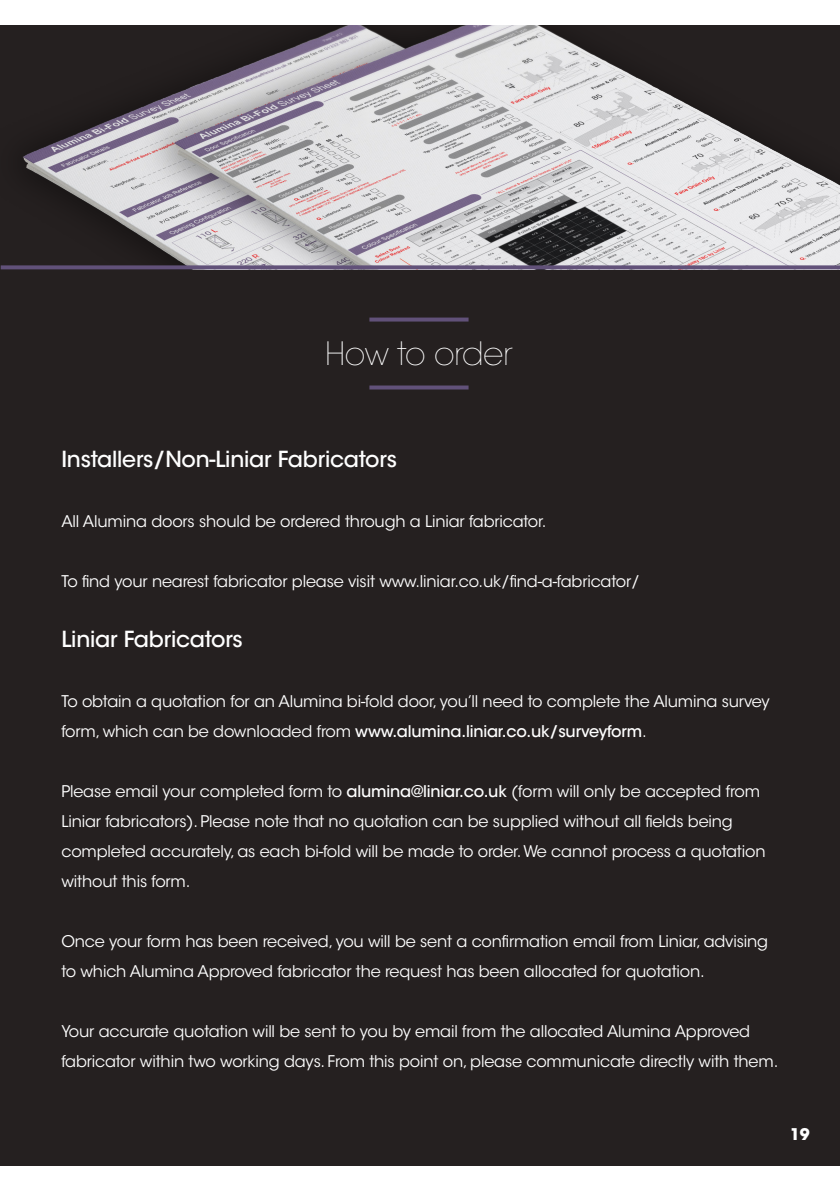
<style>
.page{position:relative;width:840px;height:1191px;background:#fff}
.page>*{position:absolute;margin:0;border:0;box-sizing:border-box;transform-origin:0 0}
.t1{font:200 32px "ITC Avant Garde Std";letter-spacing:-.01em;color:#fff}
.t2{font:500 22px "ITC Avant Garde Std";letter-spacing:-.01em;color:#fff}
.t3{font:16px/30px "ITC Avant Garde Std";letter-spacing:-.01em;color:#fff}
.Main_Text{font:700 16px "ITC Avant Garde Pro";color:#fff}
.s1{font-weight:500}
</style>
<div class="page">
<div style="left:0;top:25px;width:839px;height:1141px;background:#252020"></div>
<img style="left:1px;top:25px;width:838px;height:240px">
<svg style="left:369px;top:317px;width:99px;height:4px"></svg>
<svg style="left:369px;top:385px;width:99px;height:4px"></svg>
<svg style="left:1px;top:265px;width:838px;height:4px;background:#68597d"></svg>
<p class="t1" style="left:325px;top:335px;width:189px">How to order</p>
<p class="t2" style="left:61px;top:445px;width:337px">Installers/Non-Liniar Fabricators</p>
<p class="t3" style="left:61px;top:506px;width:486px">All Alumina doors should be ordered through a Liniar fabricator.</p>
<p class="t3" style="left:61px;top:566px;width:579px">To find your nearest fabricator please visit www.liniar.co.uk/find-a-fabricator/</p>
<p class="t2" style="left:61px;top:625px;width:183px">Liniar Fabricators</p>
<p class="t3" style="left:61px;top:686px;width:709px">To obtain a quotation for an Alumina bi-fold door, you’ll need to complete the Alumina survey form, which can be downloaded from <span class="s1">www.alumina.liniar.co.uk/surveyform</span>.</p>
<p class="t3" style="left:61px;top:776px;width:705px">Please email your completed form to <span class="s1">alumina@liniar.co.uk</span> (form will only be accepted from Liniar fabricators). Please note that no quotation can be supplied without all fields being completed accurately, as each bi-fold will be made to order. We cannot process a quotation without this form.</p>
<p class="t3" style="left:61px;top:926px;width:707px">Once your form has been received, you will be sent a confirmation email from Liniar, advising to which Alumina Approved fabricator the request has been allocated for quotation.</p>
<p class="t3" style="left:61px;top:1016px;width:718px">Your accurate quotation will be sent to you by email from the allocated Alumina Approved fabricator within two working days. From this point on, please communicate directly with them.</p>
<p class="Main_Text" style="left:789px;top:1123px;width:21px">19</p>
</div>
